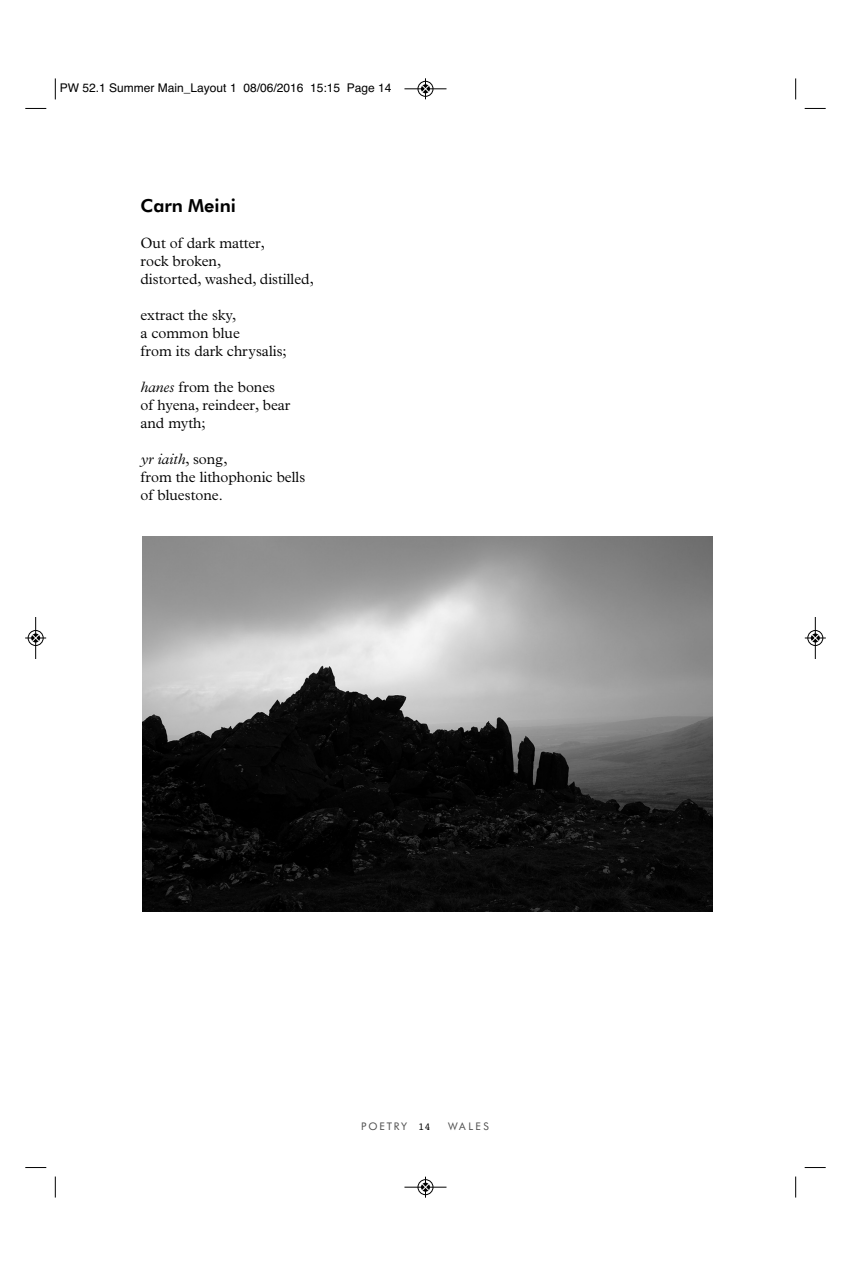
<style>
.page{position:relative;width:851px;height:1276px;background:#fff}
.page>*{position:absolute;margin:0;border:0;box-sizing:border-box;transform-origin:0 0}
.t1{font:800 18px "Futura BT";color:#000}
.t2{font:300 15px/18px "Plantin";color:#000}
.t3{font:12px "Helvetica";color:#000}
.t4{font:10.5px "Futura BT";letter-spacing:.175em;color:#4d4d4d}
.t5{font:10.5px "Courier";color:#000}
.s1{font-style:italic}
</style>
<div class="page">
<img style="left:143px;top:536px;width:569px;height:376px">
<svg style="left:55px;top:78px;width:1px;height:21px"></svg>
<svg style="left:25px;top:108px;width:21px;height:1px"></svg>
<svg style="left:795px;top:78px;width:1px;height:21px"></svg>
<svg style="left:804px;top:108px;width:21px;height:1px"></svg>
<svg style="left:55px;top:1176px;width:1px;height:21px"></svg>
<svg style="left:25px;top:1167px;width:21px;height:1px"></svg>
<svg style="left:795px;top:1176px;width:1px;height:21px"></svg>
<svg style="left:804px;top:1167px;width:21px;height:1px"></svg>
<div style="left:417px;top:81px;width:16px;height:16px;border:1px solid #fff;border-radius:50%"></div>
<hr style="left:404px;top:89px;width:42px;height:1px;background:#000">
<div style="left:418px;top:81px;width:15px;height:15px;border:1px solid #000;border-radius:50%"></div>
<svg style="left:421px;top:78px;width:8px;height:21px"></svg>
<div style="left:417px;top:1179px;width:16px;height:16px;border:1px solid #fff;border-radius:50%"></div>
<hr style="left:404px;top:1187px;width:42px;height:1px;background:#000">
<div style="left:418px;top:1179px;width:15px;height:15px;border:1px solid #000;border-radius:50%"></div>
<svg style="left:421px;top:1176px;width:8px;height:21px"></svg>
<div style="left:28px;top:630px;width:16px;height:16px;border:1px solid #fff;border-radius:50%"></div>
<hr style="left:35px;top:617px;width:1px;height:42px;background:#000">
<div style="left:28px;top:630px;width:15px;height:15px;border:1px solid #000;border-radius:50%"></div>
<svg style="left:25px;top:634px;width:21px;height:8px"></svg>
<div style="left:807px;top:630px;width:16px;height:16px;border:1px solid #fff;border-radius:50%"></div>
<hr style="left:814px;top:617px;width:1px;height:42px;background:#000">
<div style="left:807px;top:630px;width:15px;height:15px;border:1px solid #000;border-radius:50%"></div>
<svg style="left:804px;top:634px;width:21px;height:8px"></svg>
<p class="t3" style="left:60px;top:83px;width:333px">PW 52.1 Summer Main_Layout 1 08/06/2016 15:15 Page 14</p>
<p class="t1" style="left:140px;top:197px;width:97px">Carn Meini</p>
<p class="t2" style="left:140px;top:235px;width:175px">Out of dark matter,<br>rock broken,<br>distorted, washed, distilled,</p>
<p class="t2" style="left:140px;top:307px;width:148px">extract the sky,<br>a common blue<br>from its dark chrysalis;</p>
<p class="t2" style="left:140px;top:379px;width:152px"><span class="s1">hanes</span> from the bones of hyena, reindeer, bear and myth;</p>
<p class="t2" style="left:140px;top:451px;width:166px"><span class="s1">yr iaith</span>, song,<br>from the lithophonic bells of bluestone.</p>
<p class="t4" style="left:361px;top:1121px;width:47px">POETRY</p>
<p class="t4" style="left:448px;top:1121px;width:42px">WALES</p>
<p class="t5" style="left:418px;top:1122px;width:14px">14</p>
</div>
